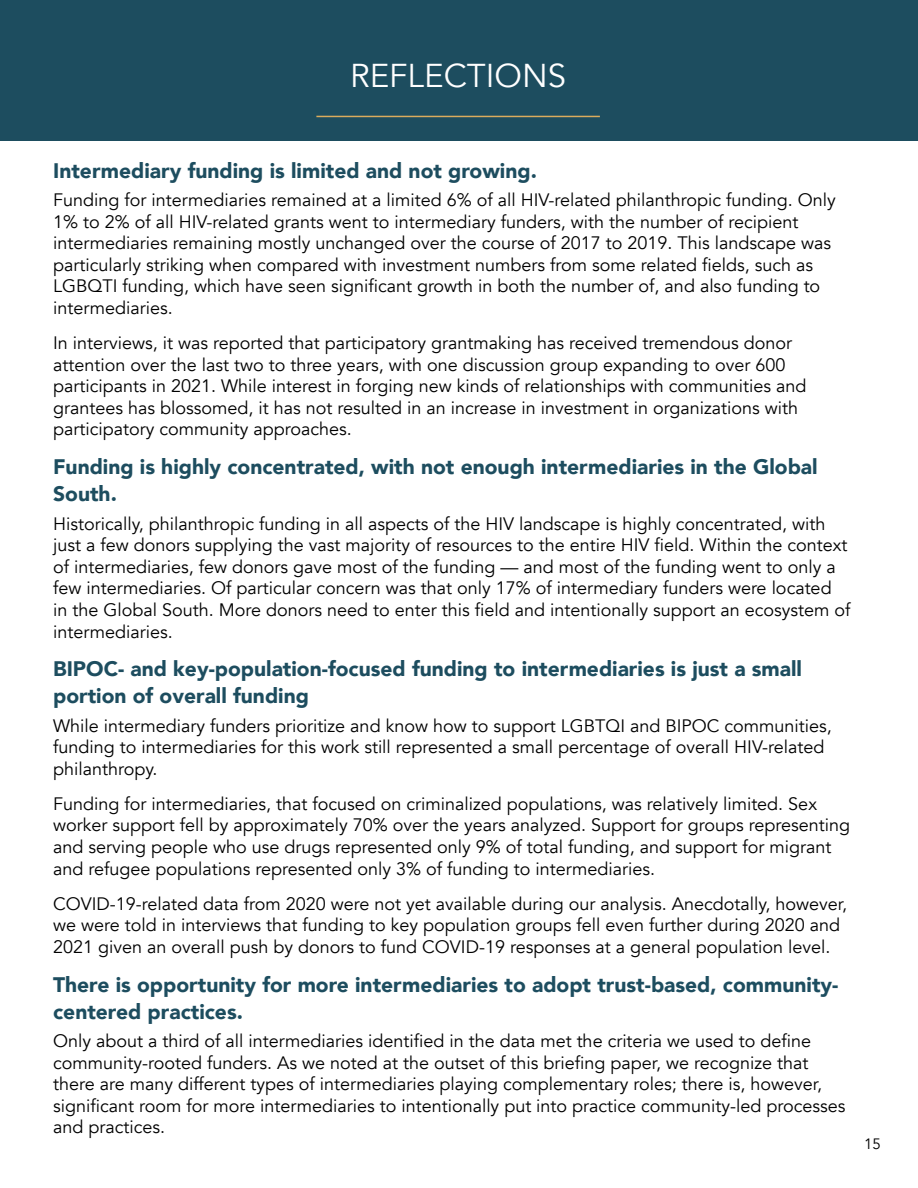
<style>
.page{position:relative;width:918px;height:1188px;background:#fff}
.page>*{position:absolute;margin:0;border:0;box-sizing:border-box;transform-origin:0 0}
.t1{font:33px "Avenir";color:#fff}
.t2{font:900 21px/27px "Avenir";color:#1d4d5f}
.t3{font:18px/21.6px "Avenir";color:#000}
.t4{font:15px "Avenir";color:#000}
</style>
<div class="page">
<div style="left:0;top:0;width:918px;height:141px;background:#1d4d5f"></div>
<hr style="left:316px;top:116px;width:284px;height:1px;background:#dbac5d">
<h1 class="t1" style="left:350px;top:56px;width:217px">REFLECTIONS</h1>
<p class="t2" style="left:53px;top:156px;width:485px">Intermediary funding is limited and not growing.</p>
<p class="t3" style="left:53px;top:189px;width:784px">Funding for intermediaries remained at a limited 6% of all HIV-related philanthropic funding. Only 1% to 2% of all HIV-related grants went to intermediary funders, with the number of recipient intermediaries remaining mostly unchanged over the course of 2017 to 2019. This landscape was particularly striking when compared with investment numbers from some related fields, such as LGBQTI funding, which have seen significant growth in both the number of, and also funding to intermediaries.</p>
<p class="t3" style="left:53px;top:332px;width:755px">In interviews, it was reported that participatory grantmaking has received tremendous donor attention over the last two to three years, with one discussion group expanding to over 600 participants in 2021. While interest in forging new kinds of relationships with communities and grantees has blossomed, it has not resulted in an increase in investment in organizations with participatory community approaches.</p>
<p class="t2" style="left:53px;top:453px;width:766px">Funding is highly concentrated, with not enough intermediaries in the Global<br>South.</p>
<p class="t3" style="left:53px;top:513px;width:799px">Historically, philanthropic funding in all aspects of the HIV landscape is highly concentrated, with just a few donors supplying the vast majority of resources to the entire HIV field. Within the context of intermediaries, few donors gave most of the funding — and most of the funding went to only a few intermediaries. Of particular concern was that only 17% of intermediary funders were located in the Global South. More donors need to enter this field and intentionally support an ecosystem of intermediaries.</p>
<p class="t2" style="left:53px;top:655px;width:750px">BIPOC- and key-population-focused funding to intermediaries is just a small portion of overall funding</p>
<p class="t3" style="left:53px;top:715px;width:780px">While intermediary funders prioritize and know how to support LGBTQI and BIPOC communities, funding to intermediaries for this work still represented a small percentage of overall HIV-related philanthropy.</p>
<p class="t3" style="left:53px;top:793px;width:798px">Funding for intermediaries, that focused on criminalized populations, was relatively limited. Sex worker support fell by approximately 70% over the years analyzed. Support for groups representing and serving people who use drugs represented only 9% of total funding, and support for migrant and refugee populations represented only 3% of funding to intermediaries.</p>
<p class="t3" style="left:53px;top:893px;width:796px">COVID-19-related data from 2020 were not yet available during our analysis. Anecdotally, however, we were told in interviews that funding to key population groups fell even further during 2020 and<br>2021 given an overall push by donors to fund COVID-19 responses at a general population level.</p>
<p class="t2" style="left:53px;top:970px;width:787px">There is opportunity for more intermediaries to adopt trust-based, community&shy;centered practices.</p>
<p class="t3" style="left:53px;top:1030px;width:794px">Only about a third of all intermediaries identified in the data met the criteria we used to define community-rooted funders. As we noted at the outset of this briefing paper, we recognize that there are many different types of intermediaries playing complementary roles; there is, however, significant room for more intermediaries to intentionally put into practice community-led processes and practices.</p>
<p class="t4" style="left:864px;top:1135px;width:18px">15</p>
</div>
